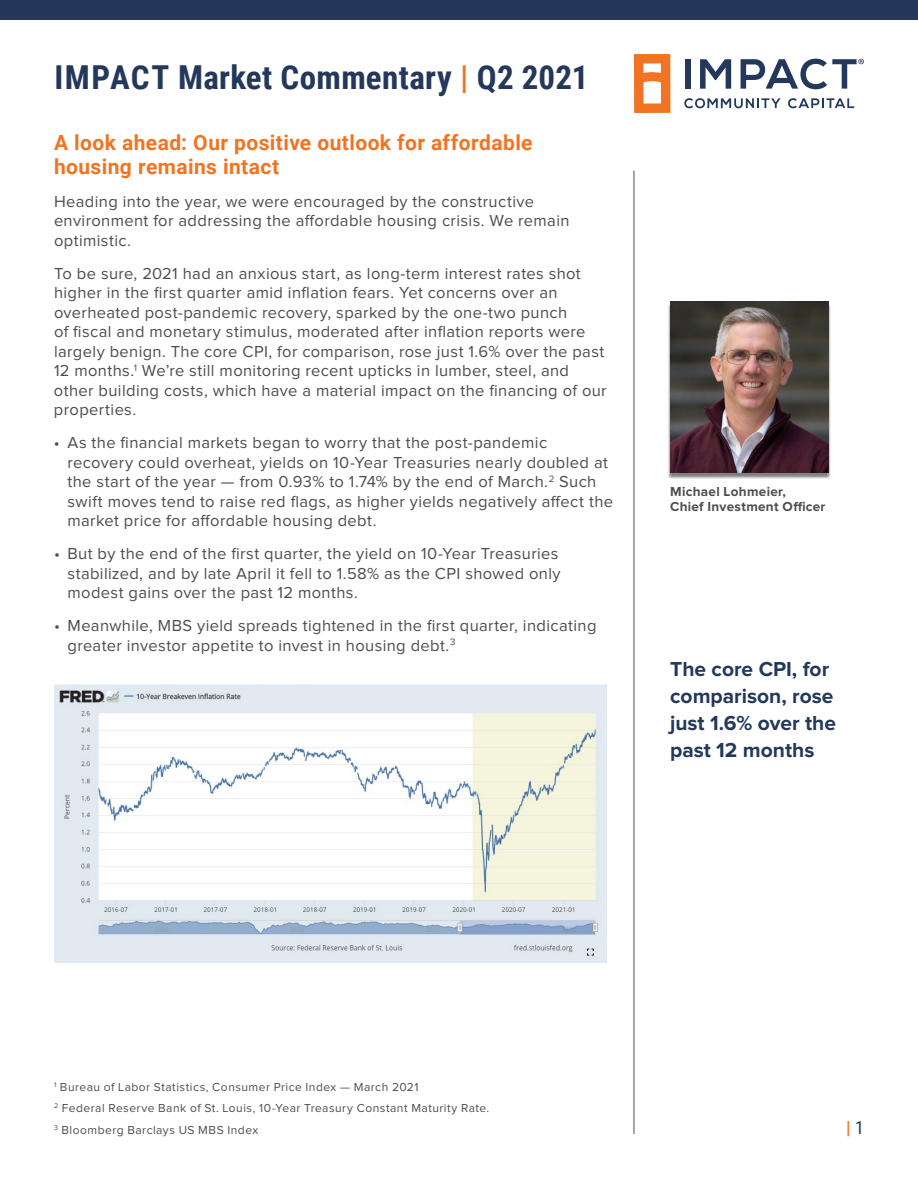
<style>
.page{position:relative;width:918px;height:1188px;background:#fff}
.page>*{position:absolute;margin:0;border:0;box-sizing:border-box;transform-origin:0 0}
.t1{font:700 33px "Roboto Condensed";letter-spacing:.01em;color:#23385b}
.t2{font:700 21px/24px "Roboto";letter-spacing:.02em;color:#f17422}
.t3{font:700 21px/27px "Proxima Nova";color:#23385b}
.t4{font:700 18px "Roboto Condensed";color:#f17422}
.t5{font:16.5px/19.5px "Proxima Nova";letter-spacing:.025em;color:#4d4d4f}
.t6{font:700 13.5px/15px "Proxima Nova";letter-spacing:.025em;color:#4d4d4f}
.t7{font:12px/21.8px "Proxima Nova";letter-spacing:.04em;color:#4d4d4f}
.s1{color:#f17422}
.s2{font-weight:400;color:#23385b}
</style>
<div class="page">
<svg style="left:634px;top:54px;width:36px;height:59px"></svg>
<div style="left:685px;top:59px;width:6px;height:30px;background:#23385b"></div>
<svg style="left:700px;top:59px;width:31px;height:30px"></svg>
<svg style="left:684px;top:98px;width:97px;height:10px"></svg>
<svg style="left:788px;top:98px;width:66px;height:10px"></svg>
<svg style="left:741px;top:59px;width:123px;height:30px"></svg>
<hr style="left:634px;top:171px;width:1px;height:963px;background:#4d4d4f">
<div style="left:0;top:0;width:918px;height:19px;background:#23385b"></div>
<div style="left:668px;top:303px;width:163px;height:176px;background:#000;opacity:.5"></div>
<img style="left:670px;top:302px;width:158px;height:171px">
<img style="left:54px;top:685px;width:553px;height:277px">
<h1 class="t1" style="left:55px;top:54px;width:535px">IMPACT Market Commentary <span class="s1">|</span> Q2 2021</h1>
<p class="t2" style="left:54px;top:129px;width:480px">A look ahead: Our positive outlook for affordable housing remains intact</p>
<p class="t5" style="left:54px;top:192px;width:517px">Heading into the year, we were encouraged by the constructive environment for addressing the affordable housing crisis. We remain optimistic.</p>
<p class="t5" style="left:54px;top:264px;width:554px">To be sure, 2021 had an anxious start, as long-term interest rates shot higher in the first quarter amid inflation fears. Yet concerns over an overheated post-pandemic recovery, sparked by the one-two punch<br>of fiscal and monetary stimulus, moderated after inflation reports were largely benign. The core CPI, for comparison, rose just 1.6% over the past 12 months.<sup>1</sup> We’re still monitoring recent upticks in lumber, steel, and other building costs, which have a material impact on the financing of our properties.</p>
<p class="t5" style="left:67px;top:434px;width:547px;text-indent:-13px">• As the financial markets began to worry that the post-pandemic recovery could overheat, yields on 10-Year Treasuries nearly doubled at the start of the year — from 0.93% to 1.74% by the end of March.<sup>2</sup> Such swift moves tend to raise red flags, as higher yields negatively affect the market price for affordable housing debt.</p>
<p class="t5" style="left:67px;top:545px;width:495px;text-indent:-13px">• But by the end of the first quarter, the yield on 10-Year Treasuries stabilized, and by late April it fell to 1.58% as the CPI showed only modest gains over the past 12 months.</p>
<p class="t5" style="left:67px;top:617px;width:531px;text-indent:-13px">• Meanwhile, MBS yield spreads tightened in the first quarter, indicating greater investor appetite to invest in housing debt.<sup>3</sup></p>
<p class="t6" style="left:670px;top:484px;width:157px">Michael Lohmeier,<br>Chief Investment Officer</p>
<p class="t3" style="left:670px;top:657px;width:167px">The core CPI, for comparison, rose just 1.6% over the past 12 months</p>
<p class="t7" style="left:54px;top:1076px;width:437px"><sup>1</sup> Bureau of Labor Statistics, Consumer Price Index — March 2021<br><sup>2</sup> Federal Reserve Bank of St. Louis, 10-Year Treasury Constant Maturity Rate.<br><sup>3</sup> Bloomberg Barclays US MBS Index</p>
<p class="t4" style="left:846px;top:1115px;width:19px">|<span class="s2">1</span></p>
</div>
